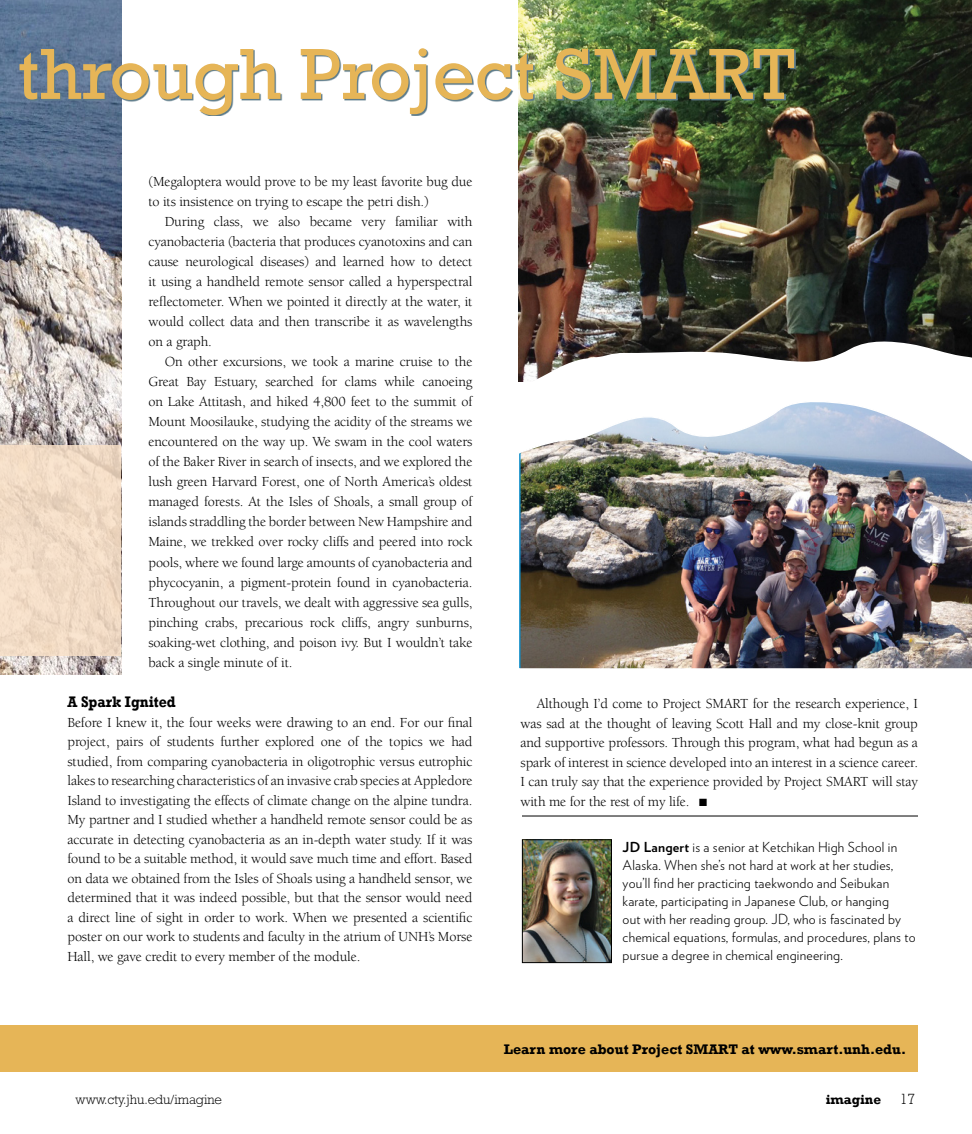
<style>
.page{position:relative;width:972px;height:1134px;background:#fff}
.page>*{position:absolute;margin:0;border:0;box-sizing:border-box;transform-origin:0 0}
.t1{font:73.5px "Rockwell";color:#e6b557}
.t2{font:700 15.6px "Rockwell";color:#000;scale:.91 1}
.t3{font:14.25px/20px "Berkeley";letter-spacing:-.01em;color:#000;text-align:justify}
.t4{font:700 14.25px "Rockwell";color:#000}
.t5{font:300 13.8px/18px "Verlag";letter-spacing:.015em;color:#000}
.t6{font:300 13.5px "Rockwell Std";color:#000}
.t7{font:700 13.5px "Rockwell";color:#000}
.s1{font-weight:700}
.s2{font-family:"Rockwell Std";font-weight:300;font-size:15px}
</style>
<div class="page">
<img style="left:518px;top:0;width:454px;height:219px">
<img style="left:518px;top:219px;width:454px;height:163px">
<img style="left:0;top:0;width:122px;height:674px">
<div style="left:0;top:1026px;width:918px;height:46px;background:#e6b557"></div>
<hr style="left:522px;top:816px;width:396px;height:1px;background:#000">
<img style="left:524px;top:841px;width:86px;height:120px">
<div style="left:522px;top:839px;width:90px;height:124px;border:1px solid #000"></div>
<img style="left:519px;top:402px;width:453px;height:267px">
<div style="left:0;top:446px;width:122px;height:210px;background:#f1dbc5"></div>
<svg style="left:0;top:49px;width:795px;height:67px"></svg>
<h1 class="t1" style="left:17px;top:32px;width:779px">through Project SMART</h1>
<p class="t3" style="left:148px;top:172px;width:326px">(Megaloptera would prove to be my least favorite bug due to its insistence on trying to escape the petri dish.)</p>
<p class="t3" style="left:148px;top:212px;width:326px;text-indent:16px">During class, we also became very familiar with cyanobacteria (bacteria that produces cyanotoxins and can cause neurological diseases) and learned how to detect it using a handheld remote sensor called a hyperspectral reflectometer. When we pointed it directly at the water, it would collect data and then transcribe it as wavelengths on a graph.</p>
<p class="t3" style="left:148px;top:352px;width:326px;text-indent:16px">On other excursions, we took a marine cruise to the Great Bay Estuary, searched for clams while canoeing on Lake Attitash, and hiked 4,800 feet to the summit of Mount Moosilauke, studying the acidity of the streams we encountered on the way up. We swam in the cool waters of the Baker River in search of insects, and we explored the lush green Harvard Forest, one of North America’s oldest managed forests. At the Isles of Shoals, a small group of islands straddling the border between New Hampshire and Maine, we trekked over rocky cliffs and peered into rock pools, where we found large amounts of cyanobacteria and phycocyanin, a pigment-protein found in cyanobacteria.<br>Throughout our travels, we dealt with aggressive sea gulls, pinching crabs, precarious rock cliffs, angry sunburns, soaking-wet clothing, and poison ivy. But I wouldn’t take back a single minute of it.</p>
<p class="t2" style="left:68px;top:693px;width:121px">A Spark Ignited</p>
<p class="t3" style="left:68px;top:713px;width:407px;line-height:19.5px">Before I knew it, the four weeks were drawing to an end. For our final project, pairs of students further explored one of the topics we had studied, from comparing cyanobacteria in oligotrophic versus eutrophic lakes to researching characteristics of an invasive crab species at Appledore Island to investigating the effects of climate change on the alpine tundra.<br>My partner and I studied whether a handheld remote sensor could be as accurate in detecting cyanobacteria as an in-depth water study. If it was found to be a suitable method, it would save much time and effort. Based on data we obtained from the Isles of Shoals using a handheld sensor, we determined that it was indeed possible, but that the sensor would need a direct line of sight in order to work. When we presented a scientific poster on our work to students and faculty in the atrium of UNH’s Morse Hall, we gave credit to every member of the module.</p>
<p class="t3" style="left:521px;top:694px;width:399px;line-height:19.5px;text-indent:16px">Although I’d come to Project SMART for the research experience, I was sad at the thought of leaving Scott Hall and my close-knit group and supportive professors. Through this program, what had begun as a spark of interest in science developed into an interest in a science career.<br>I can truly say that the experience provided by Project SMART will stay with me for the rest of my life. ■</p>
<p class="t5" style="left:623px;top:837px;width:295px"><span class="s1">JD Langert</span> is a senior at Ketchikan High School in Alaska. When she’s not hard at work at her studies, you’ll find her practicing taekwondo and Seibukan karate, participating in Japanese Club, or hanging<br>out with her reading group. JD, who is fascinated by chemical equations, formulas, and procedures, plans to pursue a degree in chemical engineering.</p>
<p class="t4" style="left:504px;top:1041px;width:404px">Learn more about Project SMART at www.smart.unh.edu.</p>
<p class="t6" style="left:76px;top:1092px;width:148px">www.cty.jhu.edu/imagine</p>
<p class="t7" style="left:826px;top:1092px;width:91px">imagine <span class="s2">17</span></p>
</div>
